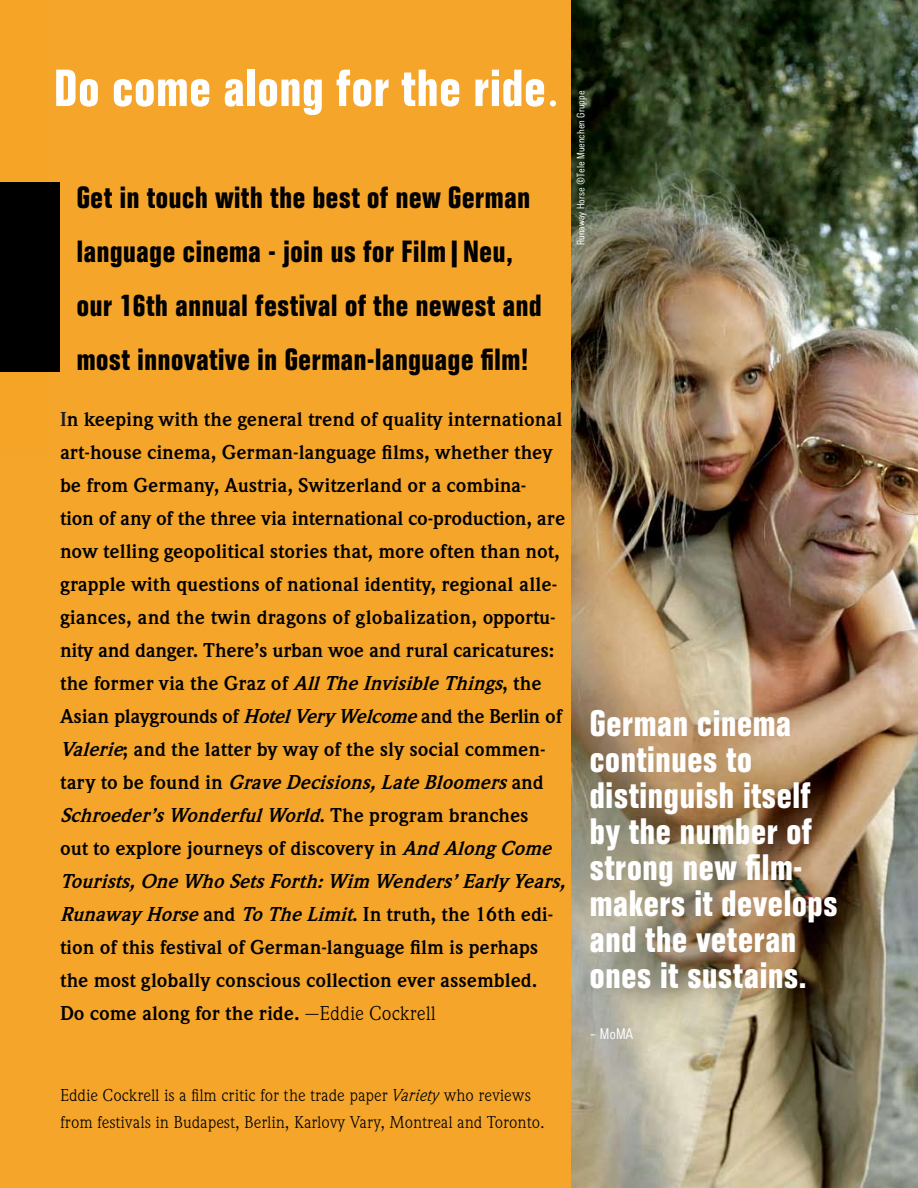
<style>
.page{position:relative;width:918px;height:1188px;background:#fff}
.page>*{position:absolute;margin:0;border:0;box-sizing:border-box;transform-origin:0 0}
.t1{font:51px "Goethe Titel";color:#fff}
.t2{font:36px/36px "Goethe Titel";color:#fff}
.t3{font:30px/54px "Goethe Titel";color:#000}
.t4{font:700 21px/33px "Goethe Text";color:#000}
.t5{font:18px/27px "Goethe Text";color:#000}
.t6{font:300 15px "Goethe Titel";color:#fff}
.t7{font:300 10.5px "Goethe Titel";color:#fff}
.s1{font-family:"Goethe Text";font-size:54px}
.s2{color:#181d2d}
.s3{font-style:italic}
.s4{font-weight:400}
</style>
<div class="page">
<div style="left:0;top:0;width:572px;height:1188px;background:#f5a52a"></div>
<div style="left:0;top:182px;width:59px;height:190px;background:#000"></div>
<img style="left:572px;top:0;width:346px;height:1188px">
<h1 class="t1" style="left:53px;top:58px;width:508px">Do come along for the ride<span class="s1">.</span></h1>
<h3 class="t3" style="left:76px;top:171px;width:467px">Get in touch with the best of new German language cinema - join us for Film|Neu, our 16th annual festival of the newest and most innovative in German-language film!</h3>
<p class="t7" style="left:574px;top:245px;width:156px;rotate:-90deg">Runaway Horse ©Tele Muenchen Gruppe</p>
<p class="t4" style="left:60px;top:403px;width:513px"><span class="s2">I</span>n keeping with the general trend of quality international art-house cinema, German-language films, whether they be from Germany, Austria, Switzerland or a combina-<br>tion of any of the three via international co-production, are now telling geopolitical stories that, more often than not, grapple with questions of national identity, regional alle&shy;giances, and the twin dragons of globalization, opportu&shy;nity and danger. There’s urban woe and rural caricatures:<br>t h e f o r m e r v i a t h e G r a z o f <span class="s3">AllTheInvisibleThings</span>, t h e Asian playgrounds of <span class="s3">HotelVery Welcome</span>and the Berlin of <span class="s3">Valerie</span>; and the latter by way of the sly social commen-<br>t a r y t o b e f o u n d i n <span class="s3">GraveDecisions,LateBloomers</span>a n d <span class="s3">Schroeder’sWonderfulWorld</span>. T h e p r o g r a m b r a n c h e s<br>out to explore journeys of discovery in <span class="s3">AndAlongCome Tourists,OneWhoSetsForth:Wim Wenders’Early Years, Runaway Horse</span>a n d <span class="s3">ToTheLimit</span>. I n t r u t h , t h e 1 6 t h e d i - tion of this festival of German-language film is perhaps the most globally conscious collection ever assembled.<br>Do come along for the ride. <span class="s4">—Eddie Cockrell</span></p>
<h2 class="t2" style="left:590px;top:706px;width:250px">German cinema continues to distinguish itself by the number of strong new film&shy;makers it develops and the veteran ones it sustains.</h2>
<p class="t6" style="left:590px;top:1024px;width:45px">– MoMA</p>
<p class="t5" style="left:60px;top:1082px;width:486px">Eddie Cockrell is a film critic for the trade paper <span class="s3">Variety</span> who reviews from festivals in Budapest, Berlin, Karlovy Vary, Montreal and Toronto.</p>
</div>
